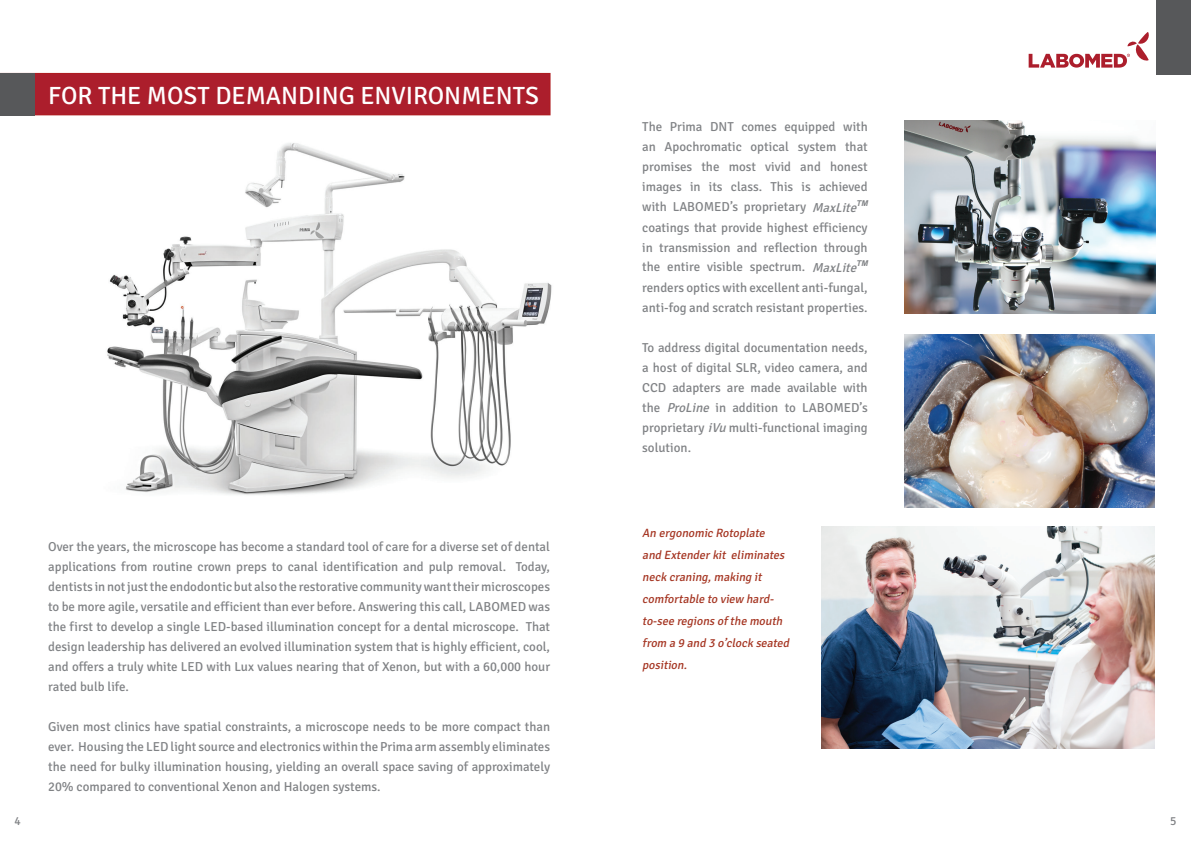
<style>
.page{position:relative;width:1191px;height:842px;background:#fff}
.page>*{position:absolute;margin:0;border:0;box-sizing:border-box;transform-origin:0 0}
.t1{font:25px "Signika";color:#fff}
.t2{font:13px/20px "Signika";color:#808285;text-align:justify}
.t3{font:italic 12px/22px "Signika";letter-spacing:-.005em;color:#a53522}
.t4{font:12px "Signika";color:#808285}
.t5{font:italic 700 8px "Arial";color:#808285}
.s1{font-style:italic}
</style>
<div class="page">
<div style="left:0;top:73px;width:550px;height:42px;background:#ac1e2c"></div>
<div style="left:0;top:73px;width:550px;height:42px;border:1px solid #af1d21"></div>
<img style="left:107px;top:143px;width:445px;height:352px">
<img style="left:822px;top:527px;width:333px;height:222px">
<img style="left:904px;top:334px;width:251px;height:174px">
<div style="left:0;top:73px;width:34px;height:42px;background:#57585a"></div>
<img style="left:904px;top:121px;width:251px;height:192px">
<div style="left:1156px;top:0;width:35px;height:74px;background:#57585a"></div>
<svg style="left:1028px;top:32px;width:121px;height:36px"></svg>
<h1 class="t1" style="left:48px;top:81px;width:134px">FOR THE MOST</h1>
<h1 class="t1" style="left:215px;top:81px;width:205px">DEMAN DING ENVIRON</h1>
<h1 class="t1" style="left:461px;top:81px;width:35px">MENTS</h1>
<p class="t2" style="left:48px;top:537px;width:503px">Over the years, the microscope has become a standard tool of care for a diverse set of dental applications from routine crown preps to canal identification and pulp removal. Today, dentists in not just the endodontic but also the restorative community want their microscopes to be more agile, versatile and efficient than ever before. Answering this call, LABOMED was the first to develop a single LE D-based illumination concept for a dental microscope. That design leadership has delivered an evolved illumination system that is highly efficient, cool, and offers a truly white LE D with Lux values nearing that of Xenon, but with a 60,000 hour rated bulb life.</p>
<p class="t2" style="left:48px;top:717px;width:503px">Given most clinics have spatial constraints, a microscope needs to be more compact than ever. Housing the LE D light source and electronics within the Prima arm assembly eliminates the need for bulky illumination housing, yielding an overall space saving of approximately 20% compared to conventional Xenon and Halogen systems.</p>
<p class="t2" style="left:642px;top:117px;width:227px">The Prima DNT comes equipped with an Apochromatic optical system that promises the most vivid and honest images in its class. This is achieved with LA BOMED’s proprietary <span class="s1">MaxLite</span></p>
<p class="t5" style="left:856px;top:197px;width:15px">TM</p>
<p class="t2" style="left:642px;top:217px;width:227px">coatings that provide highest efficiency in transmission and reflection through the entire visible spectrum. <span class="s1">MaxLite</span></p>
<p class="t5" style="left:856px;top:257px;width:15px">TM</p>
<p class="t2" style="left:642px;top:277px;width:227px">renders optics with excellent anti-fungal, anti-fog and scratch resistant properties.</p>
<p class="t2" style="left:642px;top:337px;width:227px">To address digital documentation needs, a host of digital SLR, video camera, and CC D adapters are made available with the <span class="s1">ProLine</span> in addition to LABOMED’s proprietary <span class="s1">iVu</span> multi-functional imaging solution.</p>
<p class="t3" style="left:642px;top:522px;width:151px">An ergonomic Rotoplate and Extenderkit eliminates neck craning,making it comfortable to view hard&shy;to-see regions of the mouth from a 9 and 3 o’clock seated position.</p>
<p class="t4" style="left:15px;top:814px;width:8px">4</p>
<p class="t4" style="left:1170px;top:814px;width:8px">5</p>
</div>
